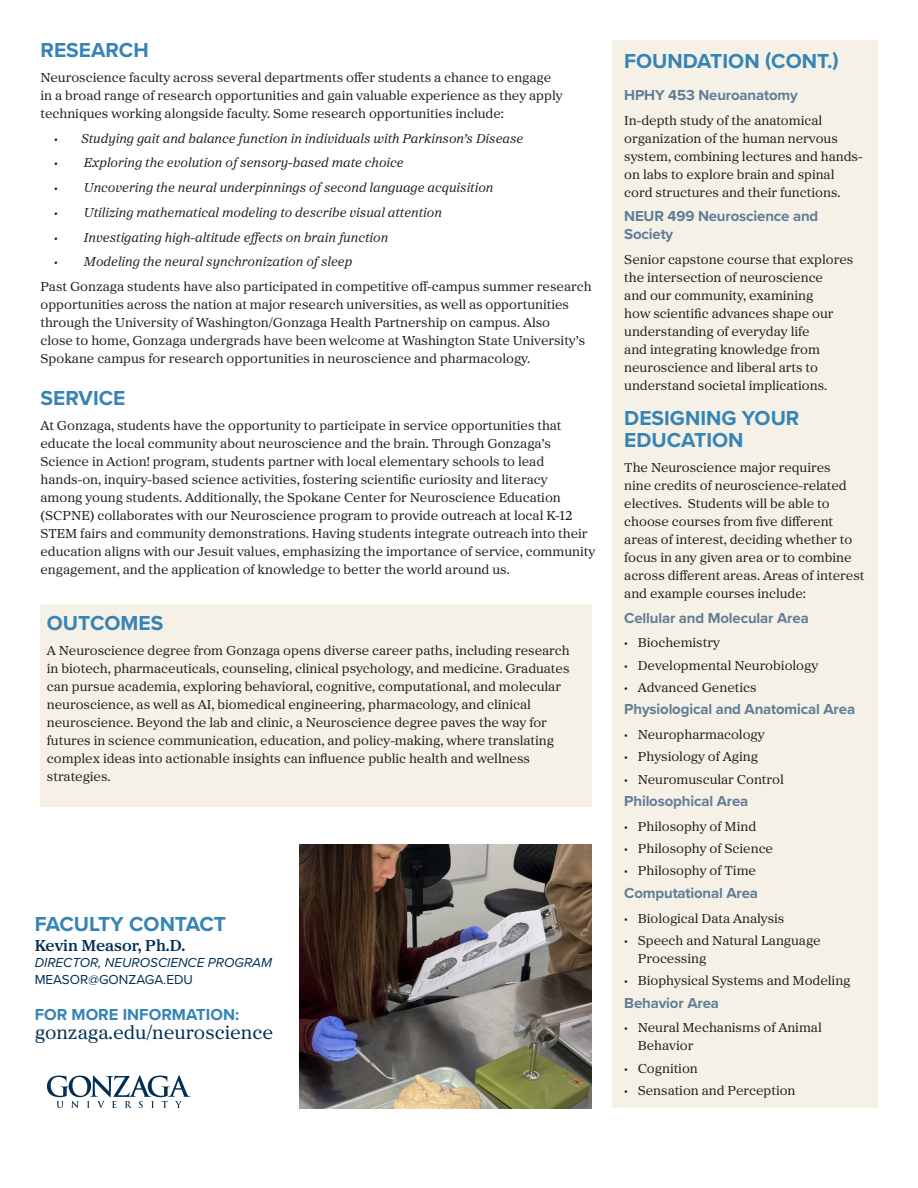
<style>
.page{position:relative;width:918px;height:1188px;background:#fff}
.page>*{position:absolute;margin:0;border:0;box-sizing:border-box;transform-origin:0 0}
.Subhead{font:700 21px/21.8px "Proxima Nova";color:#3684b6}
.Contact_header{font:700 21px "Proxima Nova";color:#3684b6}
.Body_text_2023{font:700 21px "Proxima Nova";color:#3684b6}
.Web_address{font:19.5px "Proxima Sera";color:#002e54}
.Contact_header-2{font:700 16.5px "Proxima Nova";color:#3684b6}
.Contact_name{font:600 16.5px "Proxima Sera";color:#002e54}
.Body_text_2023-2{font:700 15px "Proxima Nova";letter-spacing:-.01em;color:#617d97}
.Subhead_2{font:700 15px/18px "Proxima Nova";letter-spacing:-.01em;color:#617d97}
.Body_text_2023-3{font:13.5px/18px "Proxima Sera";color:#231f20}
.Subhead_2-2{font:13.5px/18px "Proxima Sera";color:#231f20}
.t1{font:italic 13.5px "Proxima Sera";color:#231f20}
.Contact_title{font:italic 13.5px "Proxima Nova";color:#002e54}
.email{font:13.5px "Proxima Nova";color:#002e54}
</style>
<div class="page">
<div style="left:612px;top:40px;width:266px;height:1068px;background:#f5f1e7"></div>
<div style="left:40px;top:604px;width:552px;height:202px;background:#f5f1e7"></div>
<img style="left:300px;top:844px;width:292px;height:264px">
<svg style="left:47px;top:1075px;width:144px;height:33px"></svg>
<p class="Subhead" style="left:40px;top:39px;width:110px">RESEARCH</p>
<p class="Body_text_2023-3" style="left:40px;top:68px;width:524px">Neuroscience faculty across several departments offer students a chance to engage in a broad range of research opportunities and gain valuable experience as they apply techniques working alongside faculty. Some research opportunities include:</p>
<p class="t1" style="left:54px;top:127px;width:471px">• Studying gait and balance function in individuals with Parkinson’s Disease</p>
<p class="t1" style="left:54px;top:152px;width:351px">• Exploring the evolution of sensory-based mate choice</p>
<p class="t1" style="left:54px;top:177px;width:441px">• Uncovering the neural underpinnings of second language acquisition</p>
<p class="t1" style="left:54px;top:202px;width:390px">• Utilizing mathematical modeling to describe visual attention</p>
<p class="t1" style="left:54px;top:226px;width:336px">• Investigating high-altitude effects on brain function</p>
<p class="t1" style="left:54px;top:251px;width:300px">• Modeling the neural synchronization of sleep</p>
<p class="Body_text_2023-3" style="left:40px;top:277px;width:553px">Past Gonzaga students have also participated in competitive off-campus summer research opportunities across the nation at major research universities, as well as opportunities through the University of Washington/Gonzaga Health Partnership on campus. Also<br>close to home, Gonzaga undergrads have been welcome at Washington State University’s Spokane campus for research opportunities in neuroscience and pharmacology.</p>
<p class="Body_text_2023" style="left:40px;top:382px;width:86px">SERVICE</p>
<p class="Body_text_2023-3" style="left:40px;top:416px;width:556px">At Gonzaga, students have the opportunity to participate in service opportunities that educate the local community about neuroscience and the brain. Through Gonzaga’s Science in Action! program, students partner with local elementary schools to lead hands-on, inquiry-based science activities, fostering scientific curiosity and literacy<br>among young students. Additionally, the Spokane Center for Neuroscience Education (SCPNE) collaborates with our Neuroscience program to provide outreach at local K-12<br>STEM fairs and community demonstrations. Having students integrate outreach into their education aligns with our Jesuit values, emphasizing the importance of service, community engagement, and the application of knowledge to better the world around us.</p>
<p class="Subhead" style="left:47px;top:612px;width:118px">OUTCOMES</p>
<p class="Body_text_2023-3" style="left:47px;top:641px;width:524px">A Neuroscience degree from Gonzaga opens diverse career paths, including research in biotech, pharmaceuticals, counseling, clinical psychology, and medicine. Graduates can pursue academia, exploring behavioral, cognitive, computational, and molecular neuroscience, as well as AI, biomedical engineering, pharmacology, and clinical neuroscience. Beyond the lab and clinic, a Neuroscience degree paves the way for futures in science communication, education, and policy-making, where translating complex ideas into actionable insights can influence public health and wellness strategies.</p>
<p class="Contact_header" style="left:35px;top:909px;width:193px">FACULTY CONTACT</p>
<p class="Contact_name" style="left:35px;top:932px;width:152px">Kevin Measor, Ph.D.</p>
<p class="Contact_title" style="left:35px;top:953px;width:239px">DIRECTOR, NEUROSCIENCE PROGRAM</p>
<p class="email" style="left:35px;top:969px;width:160px">MEASOR@GONZAGA.EDU</p>
<p class="Contact_header-2" style="left:35px;top:1002px;width:206px">FOR MORE INFORMATION:</p>
<p class="Web_address" style="left:35px;top:1017px;width:240px">gonzaga.edu/neuroscience</p>
<p class="Subhead" style="left:624px;top:50px;width:216px">FOUNDATION (CONT.)</p>
<p class="Subhead_2" style="left:624px;top:86px;width:175px">HPHY 453 Neuroanatomy</p>
<p class="Subhead_2-2" style="left:624px;top:111px;width:240px">In-depth study of the anatomical organization of the human nervous system, combining lectures and hands&shy;on labs to explore brain and spinal cord structures and their functions.</p>
<p class="Subhead_2" style="left:624px;top:207px;width:196px">NEUR 499 Neuroscience and<br>Society</p>
<p class="Subhead_2-2" style="left:624px;top:250px;width:231px">Senior capstone course that explores the intersection of neuroscience<br>and our community, examining<br>how scientific advances shape our understanding of everyday life<br>and integrating knowledge from neuroscience and liberal arts to understand societal implications.</p>
<p class="Subhead" style="left:624px;top:407px;width:177px">DESIGNING YOUR<br>EDUCATION</p>
<p class="Body_text_2023-3" style="left:624px;top:458px;width:242px">The Neuroscience major requires<br>nine credits of neuroscience-related electives. Students will be able to choose courses from five different areas of interest, deciding whether to focus in any given area or to combine across different areas. Areas of interest and example courses include:</p>
<p class="Body_text_2023-2" style="left:624px;top:606px;width:186px">Cellular and Molecular Area</p>
<p class="Body_text_2023-3" style="left:624px;top:633px;width:97px">• Biochemistry</p>
<p class="Body_text_2023-3" style="left:624px;top:656px;width:196px">• Developmental Neurobiology</p>
<p class="Body_text_2023-3" style="left:624px;top:678px;width:134px">• Advanced Genetics</p>
<p class="Body_text_2023-2" style="left:624px;top:698px;width:232px">Physiological and Anatomical Area</p>
<p class="Body_text_2023-3" style="left:624px;top:725px;width:142px">• Neuropharmacology</p>
<p class="Body_text_2023-3" style="left:624px;top:747px;width:135px">• Physiology of Aging</p>
<p class="Body_text_2023-3" style="left:624px;top:770px;width:161px">• Neuromuscular Control</p>
<p class="Body_text_2023-2" style="left:624px;top:790px;width:126px">Philosophical Area</p>
<p class="Body_text_2023-3" style="left:624px;top:817px;width:133px">• Philosophy of Mind</p>
<p class="Body_text_2023-3" style="left:624px;top:839px;width:150px">• Philosophy of Science</p>
<p class="Body_text_2023-3" style="left:624px;top:861px;width:133px">• Philosophy of Time</p>
<p class="Body_text_2023-2" style="left:624px;top:882px;width:135px">Computational Area</p>
<p class="Body_text_2023-3" style="left:624px;top:908px;width:162px">• Biological Data Analysis</p>
<p class="Body_text_2023-3" style="left:638px;top:931px;width:184px;text-indent:-14px">• Speech and Natural Language<br>Processing</p>
<p class="Body_text_2023-3" style="left:624px;top:971px;width:228px">• Biophysical Systems and Modeling</p>
<p class="Body_text_2023-2" style="left:624px;top:991px;width:96px">Behavior Area</p>
<p class="Body_text_2023-3" style="left:638px;top:1018px;width:185px;text-indent:-14px">• Neural Mechanisms of Animal<br>Behavior</p>
<p class="Body_text_2023-3" style="left:624px;top:1058px;width:75px">• Cognition</p>
<p class="Body_text_2023-3" style="left:624px;top:1081px;width:173px">• Sensation and Perception</p>
</div>
